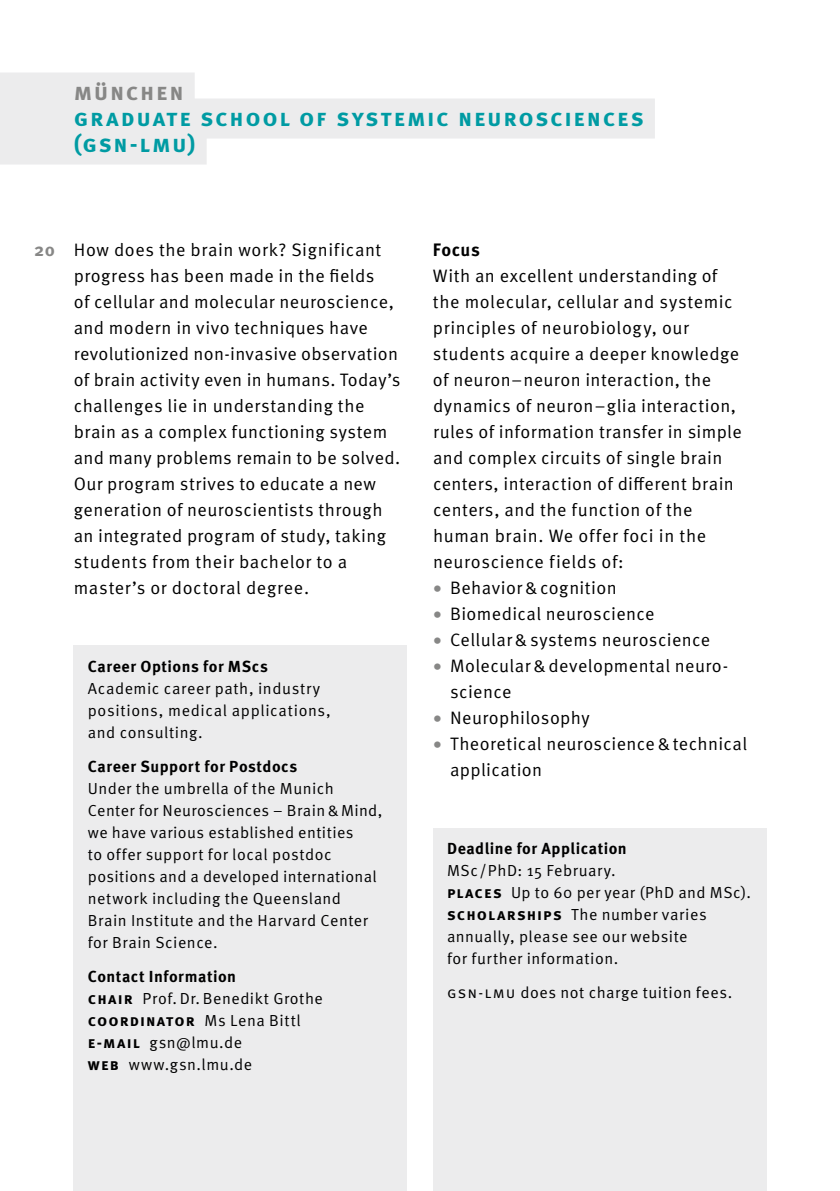
<style>
.page{position:relative;width:840px;height:1191px;background:#fff}
.page>*{position:absolute;margin:0;border:0;box-sizing:border-box;transform-origin:0 0}
.t1{font:700 24px/26px "Meta Pro";letter-spacing:.065em;color:#009ba3}
.t2{font:700 24px "Meta Pro";letter-spacing:.065em;color:#878786}
.t3{font:18px/26px "Meta Pro Norm";letter-spacing:.025em;color:#000}
.t4{font:700 18px "Meta Pro";color:#000}
.t5{font:700 18px "Meta Pro";color:#878786}
.t6{font:16px/22px "Meta Pro Norm";letter-spacing:.03em;color:#000}
.t7{font:700 16px "Meta Pro";letter-spacing:.035em;color:#000}
.t8{font:700 16px "Meta Pro";letter-spacing:.065em;color:#000}
.s1{font-family:"Meta Pro";font-weight:700;color:#878786}
.s2{font-family:"Meta Pro";font-weight:700}
.s3{font-family:"Meta Pro Norm";font-weight:400}
</style>
<div class="page">
<div style="left:0;top:72px;width:194px;height:40px;background:#ececed"></div>
<div style="left:0;top:98px;width:654px;height:40px;background:#ececed"></div>
<div style="left:0;top:124px;width:206px;height:40px;background:#ececed"></div>
<div style="left:74px;top:646px;width:333px;height:545px;background:#ececed"></div>
<div style="left:433px;top:828px;width:332px;height:363px;background:#ececed"></div>
<h1 class="t2" style="left:74px;top:73px;width:111px">München</h1>
<h1 class="t1" style="left:74px;top:103px;width:569px">Graduate School of Systemic N eurosciences (GSN-LMU</h1>
<h1 class="t1" style="left:188px;top:129px;width:9px">)</h1>
<p class="t5" style="left:34px;top:235px;width:22px">20</p>
<p class="t3" style="left:74px;top:235px;width:328px">How does the brain work? Significant progress has been made in the fields<br>of cellular and molecular neuroscience, and modern in vivo techniques have revolutionized non-invasive observation of brain activity even in humans. Today’s challenges lie in understanding the brain as a complex functioning system and many problems remain to be solved.<br>Our program strives to educate a new generation of neuroscientists through an integrated program of study, taking students from their bachelor to a master’s or doctoral degree.</p>
<p class="t4" style="left:433px;top:235px;width:48px">Focus</p>
<p class="t3" style="left:433px;top:261px;width:310px">With an excellent understanding of the molecular, cellular and systemic principles of neurobiology, our students acquire a deeper knowledge of neuron– -neuron interaction, the dynamics of neuron–glia interaction, rules of information transfer in simple and complex circuits of single brain centers, interaction of different brain centers, and the function of the human brain. We offer foci in the neuroscience fields of:</p>
<p class="t3" style="left:433px;top:573px;width:185px"><span class="s1">•</span> Behavior&amp;cognition</p>
<p class="t3" style="left:433px;top:599px;width:223px"><span class="s1">•</span> Biomedical neuroscience</p>
<p class="t3" style="left:433px;top:625px;width:279px"><span class="s1">•</span> Cellular&amp;systems neuroscience</p>
<p class="t3" style="left:450px;top:651px;width:279px;text-indent:-17px"><span class="s1">•</span> Molecular&amp;developmental neuro&shy;science</p>
<p class="t3" style="left:433px;top:703px;width:158px"><span class="s1">•</span> Neurophilosophy</p>
<p class="t3" style="left:450px;top:729px;width:298px;text-indent:-17px"><span class="s1">•</span> Theoretical neuroscience&amp;technical application</p>
<p class="t7" style="left:88px;top:654px;width:182px">Career Options for MScs</p>
<p class="t6" style="left:88px;top:676px;width:244px">Academic career path, industry positions, medical applications, and -consulting.</p>
<p class="t7" style="left:88px;top:754px;width:211px">Career Support for Postdocs</p>
<p class="t6" style="left:88px;top:776px;width:296px">Under the umbrella of the Munich Center for Neurosciences – Brain&amp; Mind, we have various established entities<br>to offer support for local postdoc positions and a developed international network including the Queensland Brain Institute and the Harvard Center for Brain Science.</p>
<p class="t7" style="left:88px;top:964px;width:150px">Contact Information</p>
<p class="t6" style="left:88px;top:986px;width:236px"><span class="s2">Chair</span> Prof. Dr. Benedikt Grothe</p>
<p class="t8" style="left:88px;top:1008px;width:214px">Coordinator <span class="s3">Ms Lena Bittl</span></p>
<p class="t6" style="left:88px;top:1030px;width:166px"><span class="s2">E-mail</span> gsn@lmu.de<br><span class="s2">Web</span> www.gsn.lmu.de</p>
<p class="t7" style="left:447px;top:836px;width:181px">Deadline for Application</p>
<p class="t6" style="left:447px;top:858px;width:305px">MSc/PhD: 15 February.<br><span class="s2">Places</span> Up to 60 per year (PhD and MSc).<br><span class="s2">Scholarships</span> The number varies annually, please see our website<br>for further information.</p>
<p class="t6" style="left:447px;top:980px;width:286px">GSN-LMU does not charge tuition fees.</p>
</div>
